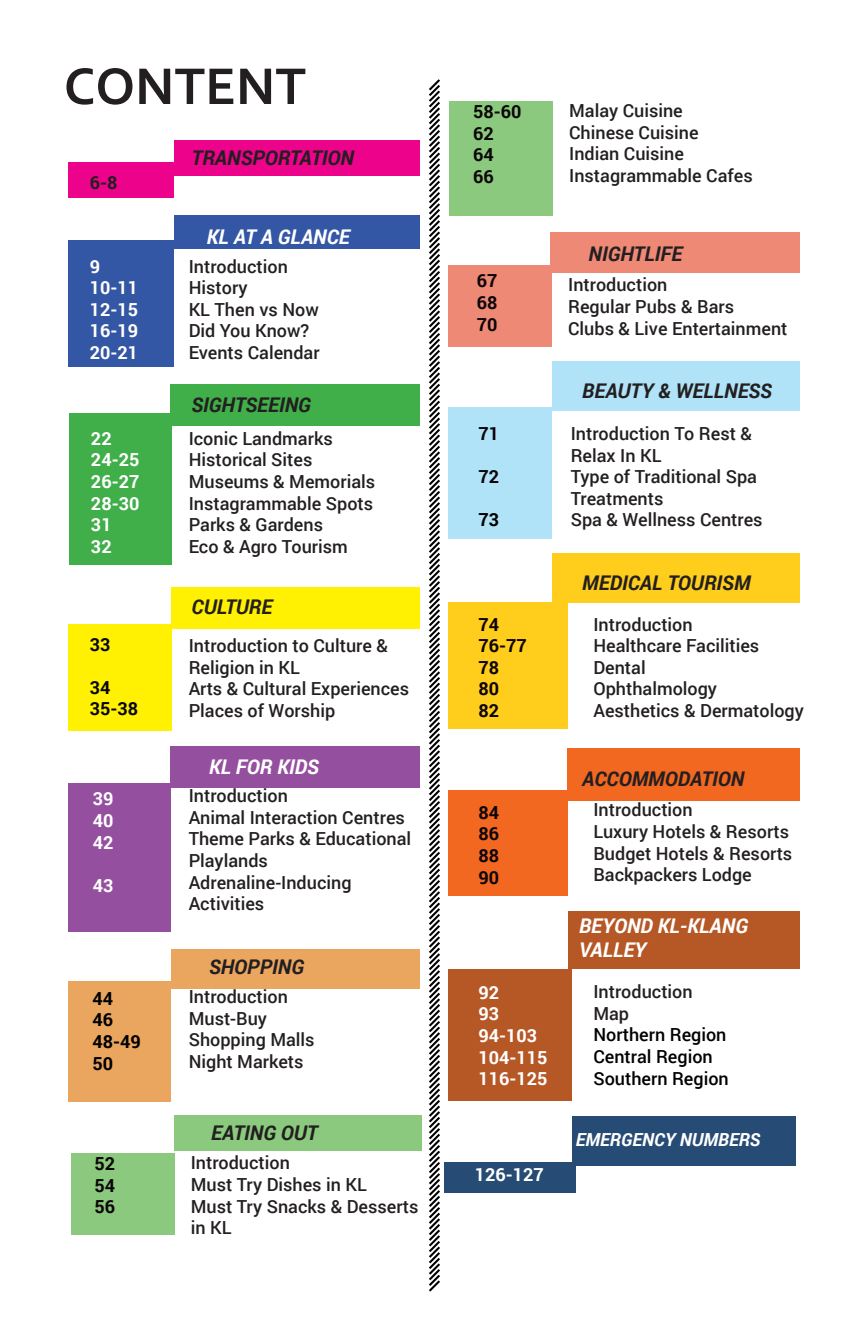
<style>
.page{position:relative;width:862px;height:1340px;background:#fff}
.page>*{position:absolute;margin:0;border:0;box-sizing:border-box;transform-origin:0 0}
.t1{font:700 54px "Corbel";color:#231f20}
.t2{font:italic 700 20.25px "Roboto";color:#231f20}
.t3{font:italic 700 20.25px/24.3px "Roboto";color:#fff}
.t4{font:500 18px/21.6px "Roboto";color:#231f20}
.t5{font:700 18px/21.6px "Roboto";color:#fff}
.t6{font:700 18px/21.6px "Roboto";color:#0d0508;text-align:justify}
.t7{font:500 18px/21.6px "Roboto";color:#000}
.t8{font:700 18px/21.6px "Roboto";color:#fffefa}
.t9{font:italic 700 18px "Roboto";color:#fff}
.t10{font:700 18px/21.6px "Roboto";color:#000}
.t11{font:700 18px/21.6px "Roboto";color:#08080b}
.t12{font:700 18px "Roboto";color:#231f20}
</style>
<div class="page">
<div style="left:448px;top:602px;width:119px;height:126px;background:#ffcd1c"></div>
<div style="left:551px;top:553px;width:247px;height:50px;background:#ffcd1c"></div>
<div style="left:551px;top:361px;width:247px;height:49px;background:#b0e3f8"></div>
<div style="left:448px;top:407px;width:103px;height:132px;background:#b0e3f8"></div>
<div style="left:69px;top:981px;width:102px;height:120px;background:#eaa55f"></div>
<div style="left:171px;top:949px;width:248px;height:40px;background:#eaa55f"></div>
<div style="left:171px;top:746px;width:248px;height:42px;background:#94509f"></div>
<div style="left:69px;top:783px;width:102px;height:148px;background:#94509f"></div>
<div style="left:171px;top:587px;width:248px;height:41px;background:#fff101"></div>
<div style="left:69px;top:623px;width:103px;height:107px;background:#fff101"></div>
<div style="left:170px;top:384px;width:249px;height:42px;background:#40ae49"></div>
<div style="left:69px;top:413px;width:102px;height:151px;background:#40ae49"></div>
<div style="left:174px;top:215px;width:245px;height:33px;background:#3356a5"></div>
<div style="left:69px;top:163px;width:105px;height:35px;background:#ed028c"></div>
<div style="left:69px;top:241px;width:105px;height:126px;background:#3356a5"></div>
<div style="left:174px;top:140px;width:245px;height:35px;background:#ed028c"></div>
<div style="left:174px;top:1115px;width:247px;height:35px;background:#8bca7e"></div>
<div style="left:71px;top:1152px;width:103px;height:82px;background:#8bca7e"></div>
<div style="left:550px;top:232px;width:248px;height:41px;background:#ee8976"></div>
<div style="left:448px;top:265px;width:103px;height:82px;background:#ee8976"></div>
<div style="left:448px;top:790px;width:119px;height:105px;background:#f36821"></div>
<div style="left:566px;top:748px;width:232px;height:53px;background:#f36821"></div>
<div style="left:567px;top:911px;width:231px;height:58px;background:#b65826"></div>
<div style="left:448px;top:969px;width:123px;height:131px;background:#b65826"></div>
<svg style="left:429px;top:79px;width:11px;height:1213px"></svg>
<div style="left:444px;top:1162px;width:131px;height:30px;background:#264c75"></div>
<div style="left:572px;top:1116px;width:223px;height:49px;background:#264c75"></div>
<div style="left:449px;top:101px;width:103px;height:114px;background:#8bca7e"></div>
<h1 class="t1" style="left:64px;top:54px;width:244px">CONTENT</h1>
<p class="t12" style="left:90px;top:175px;width:29px">6-8</p>
<p class="t8" style="left:90px;top:256px;width:50px">9<br>10-11<br>12-15<br>16-19<br>20-21</p>
<p class="t5" style="left:91px;top:429px;width:50px">22<br>24-25<br>26-27<br>28-30<br>31<br>32</p>
<p class="t11" style="left:90px;top:634px;width:22px">33</p>
<p class="t11" style="left:90px;top:678px;width:50px">34<br>35-38</p>
<p class="t5" style="left:93px;top:789px;width:22px;text-align:justify">39<br>40<br>42</p>
<p class="t5" style="left:93px;top:875px;width:22px">43</p>
<p class="t10" style="left:92px;top:988px;width:50px">44<br>46<br>48-49<br>50</p>
<p class="t2" style="left:191px;top:146px;width:164px">TRANSPORTATION</p>
<p class="t3" style="left:207px;top:224px;width:144px">KL AT A GLANCE</p>
<p class="t4" style="left:188px;top:257px;width:132px">Introduction<br>History<br>KL Then vs Now<br>Did You Know?<br>Events Calendar</p>
<p class="t2" style="left:191px;top:393px;width:121px">SIGHTSEEING</p>
<p class="t4" style="left:188px;top:429px;width:188px">Iconic Landmarks<br>Historical Sites<br>Museums &amp; Memorials<br>Instagrammable Spots<br>Parks &amp; Gardens<br>Eco &amp; Agro Tourism</p>
<p class="t2" style="left:191px;top:595px;width:82px">CULTURE</p>
<p class="t4" style="left:188px;top:636px;width:222px">Introduction to Culture &amp;<br>Religion in KL<br>Arts &amp; Cultural Experiences<br>Places of Worship</p>
<p class="t3" style="left:209px;top:755px;width:111px">KL FOR KIDS</p>
<p class="t4" style="left:188px;top:786px;width:224px">Introduction<br>Animal Interaction Centres<br>Theme Parks &amp; Educational<br>Playlands<br>Adrenaline-Inducing<br>Activities</p>
<p class="t2" style="left:209px;top:954px;width:96px">SHOPPING</p>
<p class="t4" style="left:188px;top:987px;width:127px">Introduction<br>Must-Buy<br>Shopping Malls<br>Night Markets</p>
<p class="t2" style="left:211px;top:1120px;width:108px">EATING OUT</p>
<p class="t6" style="left:94px;top:1154px;width:22px">52<br>54<br>56</p>
<p class="t4" style="left:190px;top:1153px;width:229px">Introduction<br>Must Try Dishes in KL<br>Must Try Snacks &amp; Desserts in KL</p>
<p class="t6" style="left:473px;top:102px;width:50px;text-align:left">58-60<br>62<br>64<br>66</p>
<p class="t4" style="left:569px;top:101px;width:185px">Malay Cuisine<br>Chinese Cuisine<br>Indian Cuisine<br>Instagrammable Cafes</p>
<p class="t6" style="left:476px;top:271px;width:22px">67<br>68<br>70</p>
<p class="t6" style="left:478px;top:424px;width:22px">71</p>
<p class="t6" style="left:478px;top:467px;width:22px">72</p>
<p class="t10" style="left:478px;top:510px;width:22px">73</p>
<p class="t6" style="left:478px;top:614px;width:50px;text-align:left">74<br>76-77<br>78<br>80<br>82</p>
<p class="t6" style="left:478px;top:802px;width:22px">84<br>86<br>88<br>90</p>
<p class="t5" style="left:478px;top:982px;width:71px">92<br>93<br>94-103<br>104-115<br>116-125</p>
<p class="t5" style="left:474px;top:1165px;width:71px">126-127</p>
<p class="t2" style="left:588px;top:242px;width:95px">NIGHTLIFE</p>
<p class="t4" style="left:568px;top:276px;width:221px">Introduction<br>Regular Pubs &amp; Bars<br>Clubs &amp; Live Entertainment</p>
<p class="t2" style="left:582px;top:379px;width:191px">BEAUTY &amp; WELLNESS</p>
<p class="t4" style="left:570px;top:424px;width:193px">Introduction To Rest &amp;<br>Relax In KL<br>Type of Traditional Spa<br>Treatments<br>Spa &amp; Wellness Centres</p>
<p class="t2" style="left:582px;top:571px;width:170px">MEDICAL TOURISM</p>
<p class="t4" style="left:593px;top:614px;width:212px">Introduction<br>Healthcare Facilities<br>Dental<br>Ophthalmology<br>Aesthetics &amp; Dermatology</p>
<p class="t2" style="left:582px;top:767px;width:164px">ACCOMMODATION</p>
<p class="t4" style="left:593px;top:800px;width:200px">Introduction<br>Luxury Hotels &amp; Resorts<br>Budget Hotels &amp; Resorts<br>Backpackers Lodge</p>
<p class="t3" style="left:578px;top:913px;width:170px">BEYOND KL-KLANG<br>VALLEY</p>
<p class="t4" style="left:593px;top:982px;width:101px">Introduction<br>Map</p>
<p class="t7" style="left:593px;top:1025px;width:137px">Northern Region<br>Central Region<br>Southern Region</p>
<p class="t9" style="left:575px;top:1128px;width:186px">EMERGENCY NUMBERS</p>
</div>
